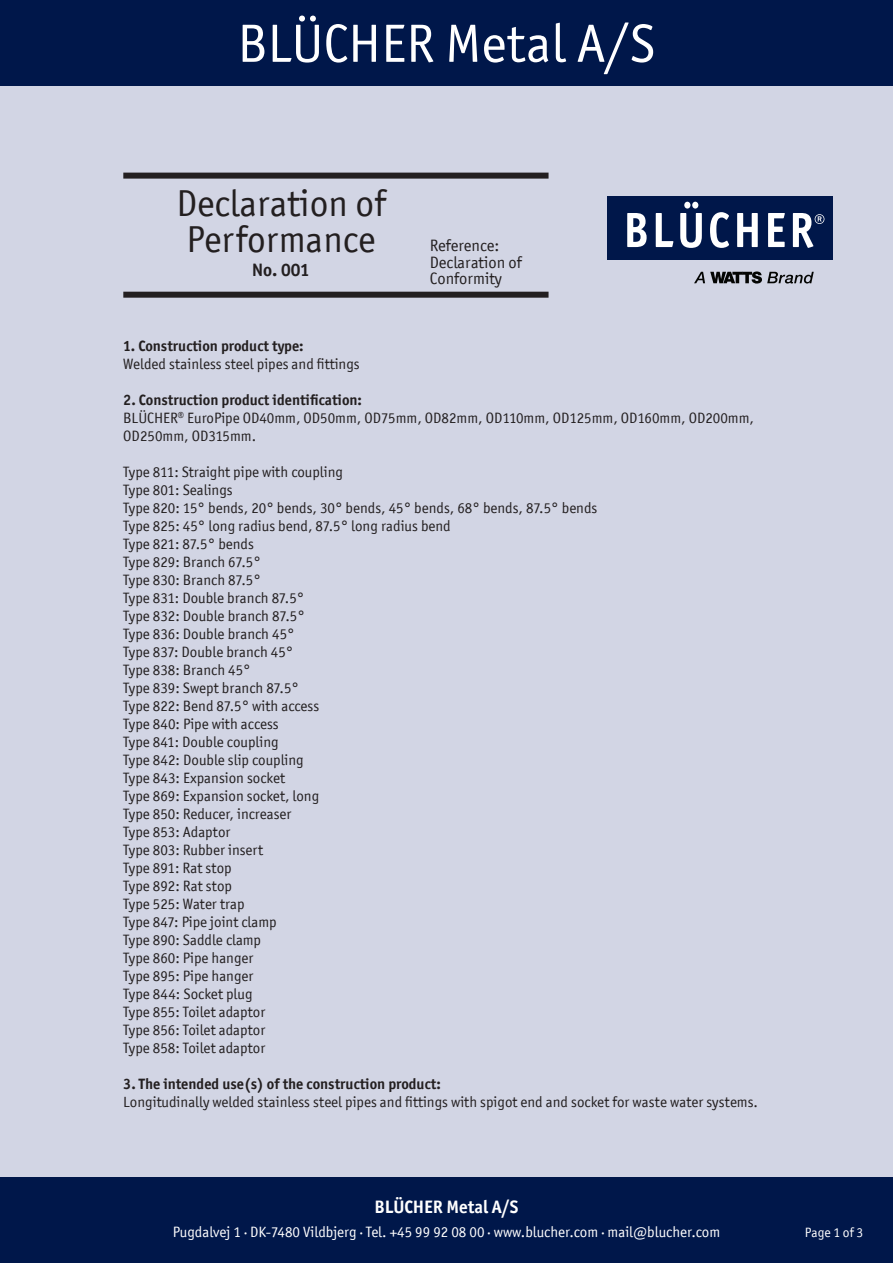
<style>
.page{position:relative;width:893px;height:1263px;background:#d2d5e4}
.page>*{position:absolute;margin:0;border:0;box-sizing:border-box;transform-origin:0 0}
.t1{font:54px "ITC Officina Sans";color:#fff}
.t2{font:37.5px/36px "ITC Officina Sans";color:#231f20}
.t3{font:700 18px "ITC Officina Sans";color:#fff}
.t4{font:700 18px "ITC Officina Sans";color:#231f20}
.t5{font:16.5px/16.5px "ITC Officina Sans";color:#231f20}
.t6{font:15px/18px "ITC Officina Sans";color:#231f20}
.t7{font:700 15px "ITC Officina Sans";color:#231f20}
.t8{font:15px "ITC Officina Sans";color:#fff}
.t9{font:13.5px "ITC Officina Sans";color:#fff}
</style>
<div class="page">
<div style="left:0;top:1178px;width:893px;height:85px;background:#00174a"></div>
<div style="left:0;top:0;width:893px;height:85px;background:#00174a"></div>
<div style="left:123px;top:173px;width:426px;height:6px;background:#231f20"></div>
<div style="left:123px;top:292px;width:426px;height:6px;background:#231f20"></div>
<div style="left:607px;top:196px;width:225px;height:63px;background:#00174a"></div>
<svg style="left:694px;top:271px;width:120px;height:13px"></svg>
<svg style="left:627px;top:213px;width:20px;height:34px"></svg>
<svg style="left:656px;top:213px;width:17px;height:34px"></svg>
<svg style="left:710px;top:212px;width:19px;height:36px"></svg>
<svg style="left:737px;top:213px;width:21px;height:34px"></svg>
<svg style="left:768px;top:213px;width:17px;height:34px"></svg>
<svg style="left:793px;top:213px;width:31px;height:35px"></svg>
<svg style="left:680px;top:202px;width:22px;height:46px"></svg>
<h1 class="t1" style="left:237px;top:12px;width:420px">BLÜCHER Metal A/S</h1>
<h2 class="t2" style="left:176px;top:185px;width:211px">Declaration of<br>Performance</h2>
<p class="t4" style="left:252px;top:259px;width:59px">No. 001</p>
<p class="t5" style="left:430px;top:237px;width:93px">Reference:<br>Declaration of<br>Conformity</p>
<p class="t7" style="left:123px;top:337px;width:182px">1. Construction product type:</p>
<p class="t6" style="left:123px;top:355px;width:238px">Welded stainless steel pipes and fittings</p>
<p class="t7" style="left:123px;top:391px;width:240px">2. Construction product identification:</p>
<p class="t6" style="left:123px;top:409px;width:632px">BLÜCHER<sup>®</sup> EuroPipe OD40mm, OD50mm, OD75mm, OD82mm, OD110mm, OD125mm, OD160mm, OD200mm,<br>OD250mm, OD315mm.</p>
<p class="t6" style="left:123px;top:463px;width:221px">Type 811: Straight pipe with coupling</p>
<p class="t6" style="left:123px;top:481px;width:111px">Type 801: Sealings</p>
<p class="t6" style="left:123px;top:499px;width:476px">Type 820: 15° bends, 20° bends, 30° bends, 45° bends, 68° bends, 87.5° bends</p>
<p class="t6" style="left:123px;top:517px;width:329px">Type 825: 45° long radius bend, 87.5° long radius bend</p>
<p class="t6" style="left:123px;top:535px;width:132px">Type 821: 87.5° bends</p>
<p class="t6" style="left:123px;top:553px;width:139px">Type 829: Branch 67.5°</p>
<p class="t6" style="left:123px;top:571px;width:139px">Type 830: Branch 87.5°</p>
<p class="t6" style="left:123px;top:589px;width:183px">Type 831: Double branch 87.5°</p>
<p class="t6" style="left:123px;top:607px;width:183px">Type 832: Double branch 87.5°</p>
<p class="t6" style="left:123px;top:625px;width:173px">Type 836: Double branch 45°</p>
<p class="t6" style="left:123px;top:643px;width:172px">Type 837: Double branch 45°</p>
<p class="t6" style="left:123px;top:661px;width:129px">Type 838: Branch 45°</p>
<p class="t6" style="left:123px;top:679px;width:177px">Type 839: Swept branch 87.5°</p>
<p class="t6" style="left:123px;top:697px;width:197px">Type 822: Bend 87.5° with access</p>
<p class="t6" style="left:123px;top:715px;width:157px">Type 840: Pipe with access</p>
<p class="t6" style="left:123px;top:733px;width:157px">Type 841: Double coupling</p>
<p class="t6" style="left:123px;top:751px;width:182px">Type 842: Double slip coupling</p>
<p class="t6" style="left:123px;top:769px;width:163px">Type 843: Expansion socket</p>
<p class="t6" style="left:123px;top:787px;width:197px">Type 869: Expansion socket, long</p>
<p class="t6" style="left:123px;top:805px;width:170px">Type 850: Reducer, increaser</p>
<p class="t6" style="left:123px;top:823px;width:109px">Type 853: Adaptor</p>
<p class="t6" style="left:123px;top:841px;width:141px">Type 803: Rubber insert</p>
<p class="t6" style="left:123px;top:859px;width:110px">Type 891: Rat stop</p>
<p class="t6" style="left:123px;top:877px;width:110px">Type 892: Rat stop</p>
<p class="t6" style="left:123px;top:895px;width:123px">Type 525: Water trap</p>
<p class="t6" style="left:123px;top:913px;width:155px">Type 847: Pipe joint clamp</p>
<p class="t6" style="left:123px;top:931px;width:139px">Type 890: Saddle clamp</p>
<p class="t6" style="left:123px;top:949px;width:132px">Type 860: Pipe hanger</p>
<p class="t6" style="left:123px;top:967px;width:132px">Type 895: Pipe hanger</p>
<p class="t6" style="left:123px;top:985px;width:131px">Type 844: Socket plug</p>
<p class="t6" style="left:123px;top:1003px;width:144px">Type 855: Toilet adaptor</p>
<p class="t6" style="left:123px;top:1021px;width:144px">Type 856: Toilet adaptor</p>
<p class="t6" style="left:123px;top:1039px;width:144px">Type 858: Toilet adaptor</p>
<p class="t7" style="left:123px;top:1075px;width:319px">3. The intended use(s) of the construction product:</p>
<p class="t6" style="left:123px;top:1093px;width:636px">Longitudinally welded stainless steel pipes and fittings with spigot end and socket for waste water systems.</p>
<p class="t3" style="left:374px;top:1196px;width:146px">BLÜCHER Metal A/S</p>
<p class="t8" style="left:173px;top:1223px;width:549px">Pugdalvej 1 · DK-7480 Vildbjerg · Tel. +45 99 92 08 00 · www.blucher.com · mail@blucher.com</p>
<p class="t9" style="left:805px;top:1225px;width:60px">Page 1 of 3</p>
</div>
